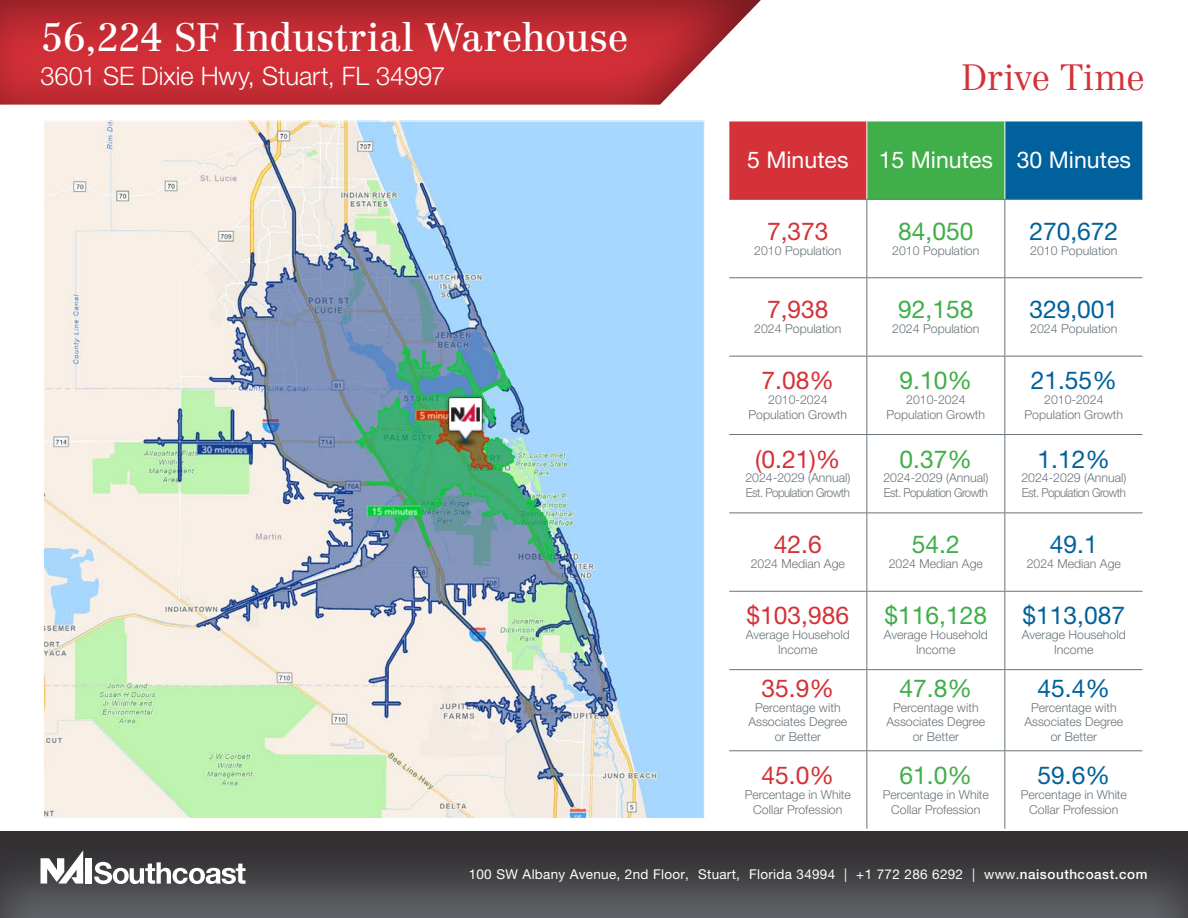
<style>
.page{position:relative;width:1188px;height:918px;background:#fff}
.page>*{position:absolute;margin:0;border:0;box-sizing:border-box;transform-origin:0 0}
.t1{font:39px "Centennial LT Std";letter-spacing:-.01em;color:#fff}
.t2{font:300 36px "Centennial LT Std";letter-spacing:-.01em;color:#d43238}
.t3{font:300 25.5px "Helvetica Neue LT Std";color:#fff}
.t4{font:24.6px "Helvetica Neue LT Std";color:#00619c}
.t5{font:24.6px "Helvetica Neue LT Std";color:#d43238}
.t6{font:24.6px "Helvetica Neue LT Std";color:#40ae49}
.t7{font:23.1px "Helvetica Neue LT Std";color:#fff}
.t8{font:13.5px "Helvetica Neue LT Std";letter-spacing:.02em;color:#fff}
.t9{font:300 12.3px/14.7px "Helvetica Neue LT Std";color:#697379;text-align:center}
.t10{font:300 12.3px/14.7px "Helvetica Neue LT Std";letter-spacing:-.04em;color:#697379}
.s1{font-weight:500}
</style>
<div class="page">
<div style="left:729px;top:121px;width:138px;height:78px;background:#d43238"></div>
<div style="left:867px;top:121px;width:138px;height:78px;background:#40ae49"></div>
<div style="left:1005px;top:121px;width:138px;height:78px;background:#00619c"></div>
<svg style="left:729px;top:200px;width:413px;height:629px"></svg>
<hr style="left:728px;top:121px;width:139px;height:1px;background:#fff">
<hr style="left:867px;top:121px;width:138px;height:1px;background:#fff">
<hr style="left:866px;top:121px;width:1px;height:78px;background:#fff">
<hr style="left:1005px;top:121px;width:138px;height:1px;background:#fff">
<hr style="left:1004px;top:121px;width:1px;height:78px;background:#fff">
<hr style="left:1142px;top:121px;width:1px;height:78px;background:#fff">
<hr style="left:729px;top:199px;width:138px;height:1px;background:#697379">
<hr style="left:867px;top:199px;width:138px;height:1px;background:#697379">
<hr style="left:866px;top:200px;width:1px;height:77px;background:#697379">
<hr style="left:1005px;top:199px;width:137px;height:1px;background:#697379">
<hr style="left:1004px;top:200px;width:1px;height:77px;background:#697379">
<hr style="left:729px;top:277px;width:138px;height:1px;background:#697379">
<hr style="left:867px;top:277px;width:138px;height:1px;background:#697379">
<hr style="left:866px;top:278px;width:1px;height:78px;background:#697379">
<hr style="left:1005px;top:277px;width:137px;height:1px;background:#697379">
<hr style="left:1004px;top:278px;width:1px;height:78px;background:#697379">
<hr style="left:729px;top:356px;width:138px;height:1px;background:#697379">
<hr style="left:867px;top:356px;width:138px;height:1px;background:#697379">
<hr style="left:866px;top:357px;width:1px;height:77px;background:#697379">
<hr style="left:1005px;top:356px;width:137px;height:1px;background:#697379">
<hr style="left:1004px;top:357px;width:1px;height:77px;background:#697379">
<hr style="left:729px;top:434px;width:138px;height:1px;background:#697379">
<hr style="left:867px;top:434px;width:138px;height:1px;background:#697379">
<hr style="left:866px;top:435px;width:1px;height:77px;background:#697379">
<hr style="left:1005px;top:434px;width:137px;height:1px;background:#697379">
<hr style="left:1004px;top:435px;width:1px;height:77px;background:#697379">
<hr style="left:729px;top:512px;width:138px;height:1px;background:#697379">
<hr style="left:867px;top:512px;width:138px;height:1px;background:#697379">
<hr style="left:866px;top:513px;width:1px;height:78px;background:#697379">
<hr style="left:1005px;top:512px;width:137px;height:1px;background:#697379">
<hr style="left:1004px;top:513px;width:1px;height:78px;background:#697379">
<hr style="left:729px;top:591px;width:138px;height:1px;background:#697379">
<hr style="left:867px;top:591px;width:138px;height:1px;background:#697379">
<hr style="left:866px;top:592px;width:1px;height:77px;background:#697379">
<hr style="left:1005px;top:591px;width:137px;height:1px;background:#697379">
<hr style="left:1004px;top:592px;width:1px;height:77px;background:#697379">
<hr style="left:729px;top:669px;width:138px;height:1px;background:#697379">
<hr style="left:867px;top:669px;width:138px;height:1px;background:#697379">
<hr style="left:866px;top:670px;width:1px;height:80px;background:#697379">
<hr style="left:1005px;top:669px;width:137px;height:1px;background:#697379">
<hr style="left:1004px;top:670px;width:1px;height:80px;background:#697379">
<hr style="left:729px;top:750px;width:138px;height:1px;background:#697379">
<hr style="left:867px;top:750px;width:138px;height:1px;background:#697379">
<hr style="left:866px;top:751px;width:1px;height:78px;background:#697379">
<hr style="left:1005px;top:750px;width:137px;height:1px;background:#697379">
<hr style="left:1004px;top:751px;width:1px;height:78px;background:#697379">
<img style="left:45px;top:123px;width:658px;height:694px">
<div style="left:0;top:830px;width:1188px;height:88px;background:#231f20;opacity:.75"></div>
<div style="left:0;top:0;width:762px;height:106px;background:#231f20;opacity:.51"></div>
<div style="left:85px;top:858px;width:7px;height:26px;background:#fff"></div>
<svg style="left:41px;top:850px;width:42px;height:34px"></svg>
<svg style="left:94px;top:862px;width:152px;height:22px"></svg>
<img style="left:444px;top:394px;width:42px;height:54px">
<p class="t1" style="left:40px;top:14px;width:590px">56,224 SF Industrial Warehouse</p>
<p class="t3" style="left:40px;top:60px;width:406px">3601 SE Dixie Hwy, Stuart, FL 34997</p>
<p class="t2" style="left:961px;top:56px;width:185px">Drive Time</p>
<p class="t7" style="left:747px;top:146px;width:103px">5 Minutes</p>
<p class="t7" style="left:879px;top:146px;width:116px">15 Minutes</p>
<p class="t7" style="left:1017px;top:146px;width:116px">30 Minutes</p>
<p class="t5" style="left:767px;top:217px;width:63px">7,373</p>
<p class="t9" style="left:754px;top:243px;width:89px">2010 Population</p>
<p class="t5" style="left:767px;top:295px;width:63px">7,938</p>
<p class="t9" style="left:754px;top:321px;width:89px">2024 Population</p>
<p class="t5" style="left:762px;top:366px;width:74px">7.08%</p>
<p class="t9" style="left:748px;top:392px;width:100px">2010-2024<br>Population Growth</p>
<p class="t5" style="left:755px;top:444px;width:87px">(0.21)%</p>
<p class="t10" style="left:745px;top:471px;width:106px">2024-2029 (Annual)<br>Est. Population Growth</p>
<p class="t5" style="left:774px;top:530px;width:49px">42.6</p>
<p class="t9" style="left:751px;top:556px;width:96px">2024 Median Age</p>
<p class="t5" style="left:747px;top:601px;width:104px">$103,986</p>
<p class="t9" style="left:746px;top:627px;width:105px">Average Household<br>Income</p>
<p class="t5" style="left:762px;top:673px;width:74px">35.9%</p>
<p class="t9" style="left:748px;top:700px;width:100px">Percentage with<br>Associates Degree or Better</p>
<p class="t5" style="left:762px;top:761px;width:74px">45.0%</p>
<p class="t9" style="left:745px;top:787px;width:108px">Percentage in White<br>Collar Profession</p>
<p class="t6" style="left:898px;top:217px;width:77px">84,050</p>
<p class="t9" style="left:892px;top:243px;width:89px">2010 Population</p>
<p class="t6" style="left:898px;top:295px;width:77px">92,158</p>
<p class="t9" style="left:892px;top:321px;width:89px">2024 Population</p>
<p class="t6" style="left:900px;top:366px;width:74px">9.10%</p>
<p class="t9" style="left:886px;top:392px;width:100px">2010-2024<br>Population Growth</p>
<p class="t6" style="left:900px;top:444px;width:74px">0.37%</p>
<p class="t10" style="left:883px;top:471px;width:106px">2024-2029 (Annual)<br>Est. Population Growth</p>
<p class="t6" style="left:912px;top:530px;width:49px">54.2</p>
<p class="t9" style="left:889px;top:556px;width:96px">2024 Median Age</p>
<p class="t6" style="left:885px;top:601px;width:104px">$116,128</p>
<p class="t9" style="left:884px;top:627px;width:105px">Average Household<br>Income</p>
<p class="t6" style="left:900px;top:673px;width:74px">47.8%</p>
<p class="t9" style="left:886px;top:700px;width:100px">Percentage with<br>Associates Degree or Better</p>
<p class="t6" style="left:900px;top:761px;width:74px">61.0%</p>
<p class="t9" style="left:883px;top:787px;width:108px">Percentage in White<br>Collar Profession</p>
<p class="t4" style="left:1029px;top:217px;width:90px">270,672</p>
<p class="t9" style="left:1030px;top:243px;width:89px">2010 Population</p>
<p class="t4" style="left:1029px;top:295px;width:90px">329,001</p>
<p class="t9" style="left:1030px;top:321px;width:89px">2024 Population</p>
<p class="t4" style="left:1031px;top:366px;width:88px">21.55%</p>
<p class="t9" style="left:1024px;top:392px;width:100px">2010-2024<br>Population Growth</p>
<p class="t4" style="left:1038px;top:444px;width:74px">1.12%</p>
<p class="t10" style="left:1021px;top:471px;width:106px">2024-2029 (Annual)<br>Est. Population Growth</p>
<p class="t4" style="left:1050px;top:530px;width:49px">49.1</p>
<p class="t9" style="left:1027px;top:556px;width:96px">2024 Median Age</p>
<p class="t4" style="left:1023px;top:601px;width:104px">$113,087</p>
<p class="t9" style="left:1022px;top:627px;width:105px">Average Household<br>Income</p>
<p class="t4" style="left:1038px;top:673px;width:74px">45.4%</p>
<p class="t9" style="left:1024px;top:700px;width:100px">Percentage with<br>Associates Degree or Better</p>
<p class="t4" style="left:1038px;top:761px;width:74px">59.6%</p>
<p class="t9" style="left:1021px;top:787px;width:108px">Percentage in White<br>Collar Profession</p>
<p class="t8" style="left:469px;top:866px;width:680px">100 SW Albany Avenue, 2nd Floor, Stuart, Florida 34994 | +1 772 286 6292 | www.<span class="s1">naisouthcoast.com</span></p>
</div>
